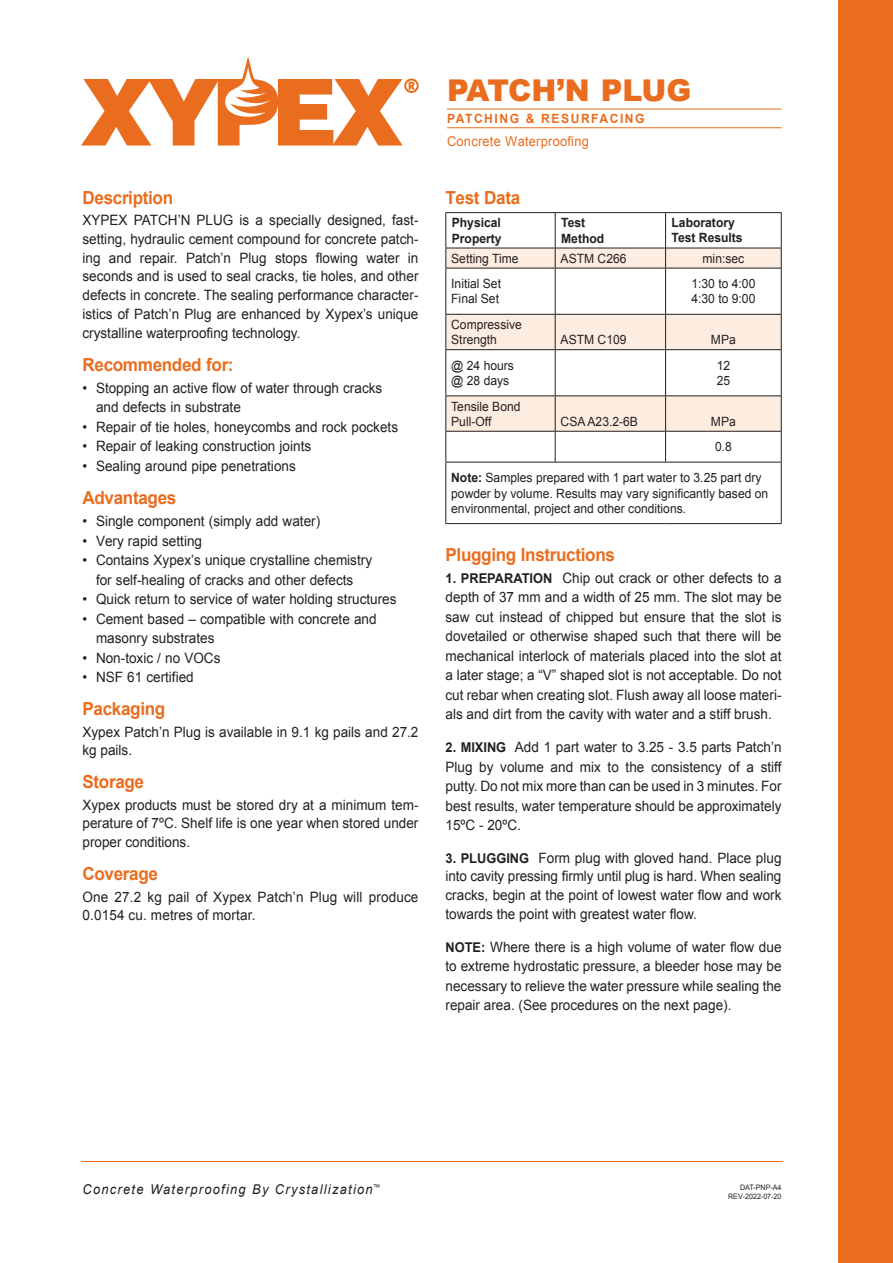
<style>
.page{position:relative;width:893px;height:1263px;background:#fff}
.page>*{position:absolute;margin:0;border:0;box-sizing:border-box;transform-origin:0 0}
.t1{font:900 30px "Arial";letter-spacing:-.025em;color:#ea6d1f}
.t2{font:700 18px "Arial";letter-spacing:-.02em;color:#ea6d1f;scale:.95 1}
.t3{font:14.25px/19.5px "Arial";color:#231f20;text-align:justify;scale:.95 1}
.t4{font:italic 13.5px "Arial";letter-spacing:.1em;color:#231f20;scale:.95 1}
.t5{font:13.5px "Arial";letter-spacing:.02em;color:#ea6d1f;scale:.95 1}
.t6{font:12.75px/15.3px "Arial";color:#231f20;scale:.95 1}
.t7{font:700 12.75px/15.3px "Arial";color:#231f20;scale:.95 1}
.t8{font:700 12.75px "Arial";letter-spacing:.125em;color:#ea6d1f;scale:.95 1}
.t9{font:7.5px/9px "Arial";color:#231f20;text-align:right;scale:.95 1}
.s1{font-weight:700}
.s2{font-weight:700;font-size:13.5px}
</style>
<div class="page">
<div style="left:839px;top:0;width:54px;height:1263px;background:#ea6d1f"></div>
<svg style="left:447px;top:269px;width:334px;height:162px"></svg>
<hr style="left:446px;top:212px;width:109px;height:1px;background:#231f20">
<hr style="left:555px;top:212px;width:111px;height:1px;background:#231f20">
<hr style="left:666px;top:212px;width:116px;height:1px;background:#231f20">
<hr style="left:446px;top:268px;width:109px;height:1px;background:#231f20">
<hr style="left:446px;top:268px;width:1px;height:46px;background:#231f20">
<hr style="left:446px;top:314px;width:109px;height:1px;background:#231f20">
<hr style="left:446px;top:315px;width:1px;height:34px;background:#231f20">
<hr style="left:555px;top:315px;width:1px;height:34px;background:#231f20">
<hr style="left:665px;top:315px;width:1px;height:34px;background:#231f20">
<hr style="left:781px;top:315px;width:1px;height:34px;background:#231f20">
<hr style="left:446px;top:349px;width:109px;height:1px;background:#231f20">
<hr style="left:446px;top:350px;width:1px;height:46px;background:#231f20">
<hr style="left:446px;top:396px;width:109px;height:1px;background:#231f20">
<hr style="left:446px;top:396px;width:1px;height:35px;background:#231f20">
<hr style="left:446px;top:431px;width:109px;height:1px;background:#231f20">
<hr style="left:446px;top:431px;width:1px;height:31px;background:#231f20">
<hr style="left:446px;top:462px;width:109px;height:1px;background:#231f20">
<hr style="left:446px;top:462px;width:1px;height:61px;background:#231f20">
<hr style="left:446px;top:523px;width:109px;height:1px;background:#231f20">
<hr style="left:555px;top:523px;width:111px;height:1px;background:#231f20">
<hr style="left:666px;top:523px;width:116px;height:1px;background:#231f20">
<hr style="left:555px;top:431px;width:1px;height:31px;background:#231f20">
<hr style="left:665px;top:431px;width:1px;height:31px;background:#231f20">
<hr style="left:781px;top:431px;width:1px;height:31px;background:#231f20">
<hr style="left:555px;top:462px;width:111px;height:1px;background:#231f20">
<hr style="left:666px;top:462px;width:116px;height:1px;background:#231f20">
<hr style="left:781px;top:462px;width:1px;height:61px;background:#231f20">
<svg style="left:446px;top:213px;width:336px;height:55px"></svg>
<hr style="left:666px;top:268px;width:116px;height:1px;background:#231f20">
<hr style="left:555px;top:349px;width:111px;height:1px;background:#231f20">
<hr style="left:555px;top:350px;width:1px;height:46px;background:#231f20">
<hr style="left:666px;top:349px;width:116px;height:1px;background:#231f20">
<hr style="left:665px;top:350px;width:1px;height:46px;background:#231f20">
<hr style="left:781px;top:350px;width:1px;height:46px;background:#231f20">
<hr style="left:666px;top:314px;width:116px;height:1px;background:#231f20">
<hr style="left:555px;top:396px;width:1px;height:35px;background:#231f20">
<hr style="left:666px;top:396px;width:116px;height:1px;background:#231f20">
<hr style="left:665px;top:396px;width:1px;height:35px;background:#231f20">
<hr style="left:781px;top:396px;width:1px;height:35px;background:#231f20">
<hr style="left:555px;top:431px;width:111px;height:1px;background:#231f20">
<hr style="left:666px;top:431px;width:116px;height:1px;background:#231f20">
<hr style="left:555px;top:268px;width:111px;height:1px;background:#231f20">
<hr style="left:555px;top:268px;width:1px;height:46px;background:#231f20">
<hr style="left:665px;top:268px;width:1px;height:46px;background:#231f20">
<hr style="left:555px;top:314px;width:111px;height:1px;background:#231f20">
<hr style="left:555px;top:396px;width:111px;height:1px;background:#231f20">
<hr style="left:781px;top:268px;width:1px;height:46px;background:#231f20">
<hr style="left:447px;top:109px;width:335px;height:1px;background:#ea6d1f">
<hr style="left:447px;top:127px;width:335px;height:1px;background:#ea6d1f">
<hr style="left:81px;top:1161px;width:702px;height:1px;background:#ea6d1f">
<svg style="left:81px;top:56px;width:338px;height:90px"></svg>
<p class="t2" style="left:82px;top:185px;width:97px">Description</p>
<p class="t3" style="left:82px;top:211px;width:355px;line-height:18.8px">XYPEX PATCH’N PLUG is a specially designed, fast&shy;setting, hydraulic cement compound for concrete patch&shy;ing and repair. Patch’n Plug stops flowing water in seconds and is used to seal cracks, tie holes, and other defects in concrete. The sealing performance character&shy;istics of Patch’n Plug are enhanced by Xypex’s unique crystalline waterproofing technology.</p>
<p class="t2" style="left:82px;top:352px;width:161px">Recommended for:</p>
<p class="t3" style="left:96px;top:378px;width:303px;text-indent:-13px">• Stopping an active flow of water through cracks and defects in substrate</p>
<p class="t3" style="left:82px;top:417px;width:334px">• Repair of tie holes, honeycombs and rock pockets</p>
<p class="t3" style="left:82px;top:437px;width:242px">• Repair of leaking construction joints</p>
<p class="t3" style="left:82px;top:456px;width:226px">• Sealing around pipe penetrations</p>
<p class="t2" style="left:82px;top:486px;width:100px">Advantages</p>
<p class="t3" style="left:82px;top:511px;width:252px">• Single component (simply add water)</p>
<p class="t3" style="left:82px;top:531px;width:127px">• Very rapid setting</p>
<p class="t3" style="left:82px;top:550px;width:306px;text-align:center">• Contains Xypex’s unique crystalline chemistry for self-healing of cracks and other defects</p>
<p class="t3" style="left:82px;top:589px;width:332px">• Quick return to service of water holding structures</p>
<p class="t3" style="left:96px;top:609px;width:297px;text-indent:-13px">• Cement based – compatible with concrete and masonry substrates</p>
<p class="t3" style="left:82px;top:648px;width:147px">• Non-toxic / no VOCs</p>
<p class="t3" style="left:82px;top:667px;width:119px">• NSF 61 certified</p>
<p class="t2" style="left:82px;top:697px;width:89px">Packaging</p>
<p class="t3" style="left:82px;top:722px;width:355px;line-height:18.8px">Xypex Patch’n Plug is available in 9.1 kg pails and 27.2 kg pails.</p>
<p class="t2" style="left:82px;top:770px;width:66px">Storage</p>
<p class="t3" style="left:82px;top:795px;width:355px;line-height:18.8px">Xypex products must be stored dry at a minimum tem&shy;perature of 7ºC. Shelf life is one year when stored under proper conditions.</p>
<p class="t2" style="left:82px;top:862px;width:81px">Coverage</p>
<p class="t3" style="left:82px;top:887px;width:355px;line-height:18.8px">One 27.2 kg pail of Xypex Patch’n Plug will produce<br>0.0154 cu. metres of mortar.</p>
<h1 class="t1" style="left:447px;top:68px;width:246px">PATCH’N PLUG</h1>
<p class="t8" style="left:447px;top:110px;width:209px">PATCHING &amp; RESURFACING</p>
<p class="t5" style="left:447px;top:132px;width:151px">Concrete Waterproofing</p>
<p class="t2" style="left:446px;top:185px;width:80px">Test Data</p>
<p class="t7" style="left:452px;top:216px;width:54px">Physical<br>Property</p>
<p class="t7" style="left:561px;top:216px;width:47px">Test<br>Method</p>
<p class="t7" style="left:672px;top:216px;width:76px">Laboratory<br>Test Results</p>
<p class="t6" style="left:451px;top:251px;width:72px">Setting Time</p>
<p class="t6" style="left:561px;top:251px;width:71px">ASTM C266</p>
<p class="t6" style="left:702px;top:251px;width:45px">min:sec</p>
<p class="t6" style="left:451px;top:276px;width:54px">Initial Set<br>Final Set</p>
<p class="t6" style="left:691px;top:276px;width:69px">1:30 to 4:00<br>4:30 to 9:00</p>
<p class="t6" style="left:451px;top:317px;width:76px">Compressive<br>Strength</p>
<p class="t6" style="left:561px;top:332px;width:71px">ASTM C109</p>
<p class="t6" style="left:711px;top:332px;width:28px">MPa</p>
<p class="t6" style="left:451px;top:358px;width:68px">@ 24 hours @ 28 days</p>
<p class="t6" style="left:717px;top:358px;width:16px">12<br>25</p>
<p class="t6" style="left:451px;top:399px;width:74px">Tensile Bond<br>Pull-Off</p>
<p class="t6" style="left:561px;top:414px;width:83px">CSA A23.2-6B</p>
<p class="t6" style="left:711px;top:409px;width:28px;line-height:25.5px;text-align:center">MPa<br>0.8</p>
<p class="t6" style="left:451px;top:470px;width:335px"><span class="s1">Note:</span> Samples prepared with 1 part water to 3.25 part dry powder by volume. Results may vary significantly based on environmental, project and other conditions.</p>
<p class="t2" style="left:446px;top:542px;width:180px">Plugging Instructions</p>
<p class="t3" style="left:445px;top:568px;width:355px"><span class="s2">1. PREPARATION</span> Chip out crack or other defects to a depth of 37 mm and a width of 25 mm. The slot may be saw cut instead of chipped but ensure that the slot is dovetailed or otherwise shaped such that there will be mechanical interlock of materials placed into the slot at a later stage; a “V” shaped slot is not acceptable. Do not cut rebar when creating slot. Flush away all loose materi&shy;als and dirt from the cavity with water and a stiff brush.</p>
<p class="t3" style="left:445px;top:738px;width:355px"><span class="s2">2. MIXING</span> Add 1 part water to 3.25 - 3.5 parts Patch’n Plug by volume and mix to the consistency of a stiff putty. Do not mix more than can be used in 3 minutes. For best results, water temperature should be approximately 15ºC - 20ºC.</p>
<p class="t3" style="left:445px;top:848px;width:355px;line-height:18.8px"><span class="s2">3. PLUGGING</span> Form plug with gloved hand. Place plug into cavity pressing firmly until plug is hard. When sealing cracks, begin at the point of lowest water flow and work towards the point with greatest water flow.</p>
<p class="t3" style="left:446px;top:937px;width:355px"><span class="s2">NOTE:</span> Where there is a high volume of water flow due to extreme hydrostatic pressure, a bleeder hose may be necessary to relieve the water pressure while sealing the repair area. (See procedures on the next page).</p>
<p class="t4" style="left:82px;top:1180px;width:315px">Concrete Waterproofing By Crystallization<sup>™</sup></p>
<p class="t9" style="left:728px;top:1183px;width:58px">DAT-PNP-A4<br>REV-2022-07-20</p>
</div>
